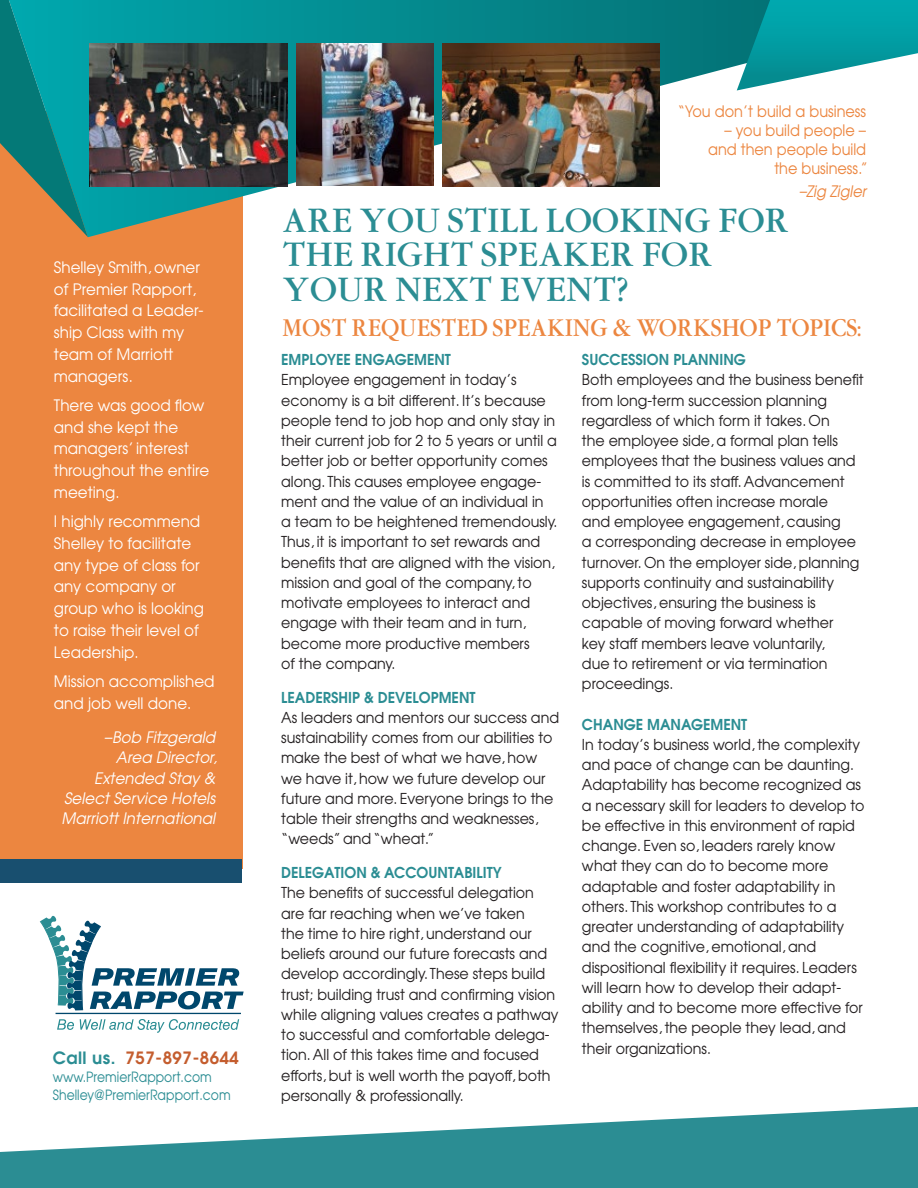
<style>
.page{position:relative;width:918px;height:1188px;background:#fff}
.page>*{position:absolute;margin:0;border:0;box-sizing:border-box;transform-origin:0 0}
.t1{font:31.5px/34.5px "Garamond";color:#2b8d93}
.t2{font:22.5px "Garamond";color:#ec8640;scale:.92 1}
.t3{font:600 16.95px "Avant Garde";letter-spacing:.025em;color:#c45d2e}
.t4{font:15.75px/21.8px "Avant Garde";color:#fff;scale:.96 1}
.t5{font:italic 15.75px/20.2px "Avant Garde";color:#fff;text-align:right;scale:.96 1}
.t6{font:15.75px/18.8px "Avant Garde";color:#ec8640;text-align:right;scale:.92 1}
.t7{font:italic 15.75px "Avant Garde";color:#ec8640;scale:.92 1}
.t8{font:15px/20.2px "Avant Garde";color:#231f20;scale:.95 1}
.t9{font:600 15px "Avant Garde";color:#2b8d93;scale:.95 1}
.t10{font:14.1px/17.9px "Avant Garde";color:#2b8d93;scale:.88 1}
.s1{color:#2b8d93}
</style>
<div class="page">
<div style="left:0;top:111px;width:242px;height:757px;background:#ec8640"></div>
<svg style="left:88px;top:0;width:651px;height:237px"></svg>
<svg style="left:0;top:0;width:88px;height:237px"></svg>
<svg style="left:737px;top:0;width:181px;height:90px"></svg>
<svg style="left:39px;top:916px;width:205px;height:95px"></svg>
<hr style="left:56px;top:1013px;width:185px;height:1px;background:#00476c">
<svg style="left:57px;top:1019px;width:17px;height:11px"></svg>
<svg style="left:80px;top:1019px;width:159px;height:14px"></svg>
<svg style="left:0;top:1107px;width:918px;height:81px;fill:#2b8d93"></svg>
<div style="left:0;top:860px;width:242px;height:24px;background:#184f6f"></div>
<img style="left:442px;top:43px;width:217px;height:143px">
<img style="left:296px;top:43px;width:137px;height:143px">
<img style="left:89px;top:43px;width:199px;height:143px">
<p class="t4" style="left:54px;top:256px;width:157px">Shelley Smith, owner of Premier Rapport, facilitated a Leader&shy;ship Class with my team of Marriott managers.</p>
<p class="t4" style="left:54px;top:394px;width:163px">There was good flow and she kept the managers’ interest throughout the entire meeting.</p>
<p class="t4" style="left:54px;top:510px;width:158px">I highly recommend<br>Shelley to facilitate any type of class for any company or group who is looking to raise their level of<br>Leadership.</p>
<p class="t4" style="left:54px;top:670px;width:169px;line-height:22.5px">Mission accomplished and job well done.</p>
<p class="t5" style="left:62px;top:727px;width:163px">–Bob Fitzgerald<br>Area Director,<br>Extended Stay &amp;<br>Select Service Hotels<br>Marriott International</p>
<p class="t3" style="left:53px;top:1047px;width:188px"><span class="s1">Call us.</span> 757-897-8644</p>
<p class="t10" style="left:53px;top:1067px;width:203px">www.PremierRapport.com<br>Shelley@PremierRapport.com</p>
<p class="t6" style="left:678px;top:102px;width:206px">“You don’t build a business</p>
<p class="t6" style="left:708px;top:121px;width:175px">– you build people – and then people build the business.”</p>
<p class="t7" style="left:799px;top:181px;width:74px">–Zig Zigler</p>
<h1 class="t1" style="left:282px;top:203px;width:509px">ARE YOU STILL LOOKING FOR<br>THE RIGHT SPEAKER FOR<br>YOUR NEXT EVENT?</h1>
<h2 class="t2" style="left:282px;top:314px;width:631px">MOST REQUESTED SPEAKING &amp; WORKSHOP TOPICS:</h2>
<p class="t9" style="left:281px;top:350px;width:180px">EMPLOYEE ENGAGEMENT</p>
<p class="t8" style="left:281px;top:369px;width:292px">Employee engagement in today’s economy is a bit different. It’s because people tend to job hop and only stay in their current job for 2 to 5 years or until a better job or better opportunity comes along. This causes employee engage&shy;ment and the value of an individual in<br>a team to be heightened tremendously.<br>Thus, it is important to set rewards and benefits that are aligned with the vision, mission and goal of the company, to motivate employees to interact and engage with their team and in turn, become more productive members<br>of the company.</p>
<p class="t9" style="left:281px;top:687px;width:206px">LEADERSHIP &amp; DEVELOPMENT</p>
<p class="t8" style="left:281px;top:707px;width:294px">As leaders and mentors our success and sustainability comes from our abilities to make the best of what we have, how we have it, how we future develop our future and more. Everyone brings to the table their strengths and weaknesses, “weeds” and “wheat.”</p>
<p class="t9" style="left:281px;top:863px;width:234px">DELEGATION &amp; ACCOUNTABILITY</p>
<p class="t8" style="left:281px;top:882px;width:293px">The benefits of successful delegation are far reaching when we’ve taken<br>the time to hire right, understand our beliefs around our future forecasts and develop accordingly. These steps build trust; building trust and confirming vision while aligning values creates a pathway to successful and comfortable delega&shy;tion. All of this takes time and focused efforts, but is well worth the payoff, both personally &amp; professionally.</p>
<p class="t9" style="left:582px;top:350px;width:174px">SUCCESSION PLANNING</p>
<p class="t8" style="left:582px;top:369px;width:298px">Both employees and the business benefit from long-term succession planning regardless of which form it takes. On<br>the employee side, a formal plan tells employees that the business values and is committed to its staff. Advancement opportunities often increase morale<br>and employee engagement, causing<br>a corresponding decrease in employee turnover. On the employer side, planning supports continuity and sustainability objectives, ensuring the business is capable of moving forward whether<br>key staff members leave voluntarily,<br>due to retirement or via termination proceedings.</p>
<p class="t9" style="left:582px;top:714px;width:176px">CHANGE MANAGEMENT</p>
<p class="t8" style="left:582px;top:734px;width:299px">In today’s business world, the complexity and pace of change can be daunting.<br>Adaptability has become recognized as a necessary skill for leaders to develop to be effective in this environment of rapid change. Even so, leaders rarely know what they can do to become more adaptable and foster adaptability in others. This workshop contributes to a greater understanding of adaptability and the cognitive, emotional, and dispositional flexibility it requires. Leaders will learn how to develop their adapt&shy;ability and to become more effective for themselves, the people they lead, and their organizations.</p>
</div>
